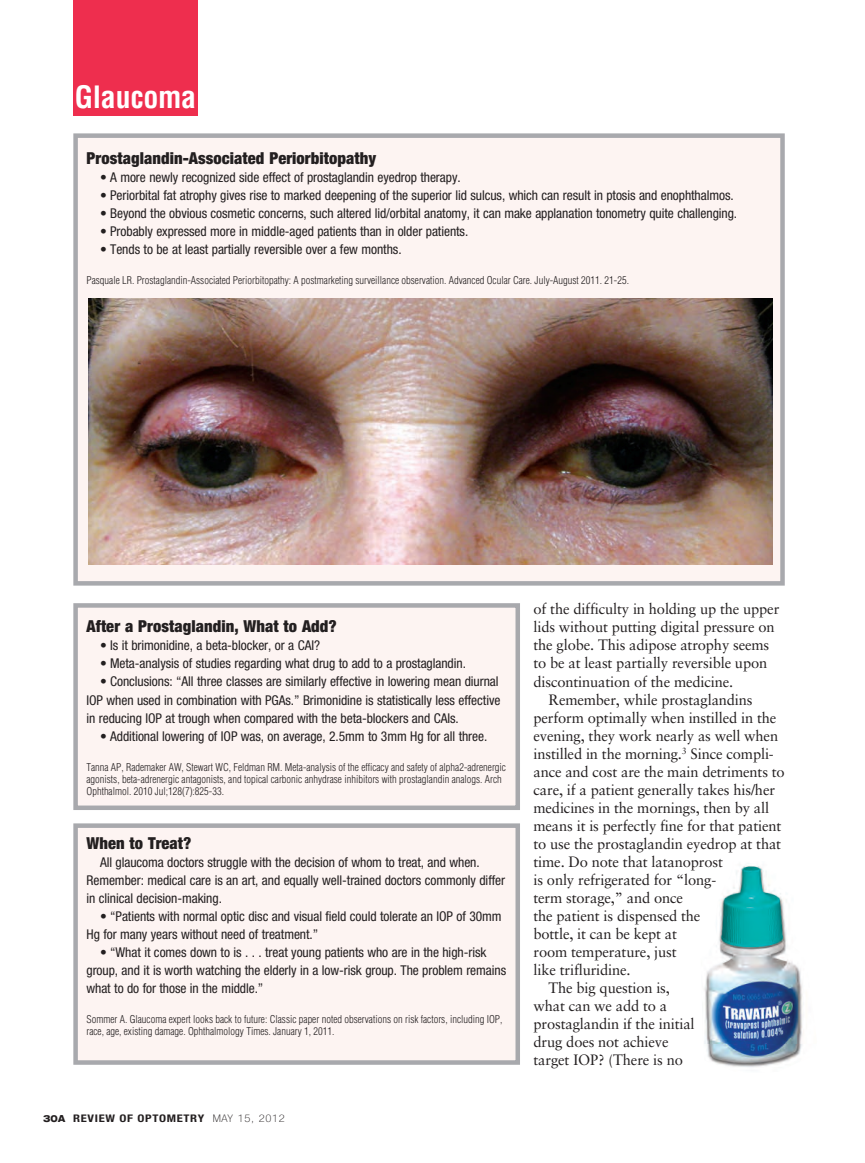
<style>
.page{position:relative;width:865px;height:1163px;background:#fff}
.page>*{position:absolute;margin:0;border:0;box-sizing:border-box;transform-origin:0 0}
.t1{font:700 condensed 30px "Helvetica";letter-spacing:-.01em;color:#fff}
.t2{font:900 condensed 16.5px "Helvetica Neue";letter-spacing:.005em;color:#231f20}
.t3{font:15px "Sabon";letter-spacing:-.01em;color:#231f20}
.t4{font:condensed 13.5px/18px "Helvetica Neue";letter-spacing:-.005em;color:#231f20}
.t5{font:300 condensed 10.5px/12px "Helvetica";color:#231f20}
.t6{font:700 condensed 10.5px "Helvetica Neue";letter-spacing:.05em;color:#231f20;scale:1.2 1}
.s1{font-weight:800;font-stretch:expanded;font-size:9.75px}
.s2{font-weight:100}
</style>
<div class="page">
<div style="left:73px;top:0;width:125px;height:115px;background:#ee2e4e"></div>
<img style="left:704px;top:865px;width:99px;height:202px">
<div style="left:76px;top:605px;width:441px;height:202px;background:#fdf4f2"></div>
<div style="left:73px;top:603px;width:447px;height:206px;border:4px solid #a8a9ad"></div>
<div style="left:76px;top:825px;width:441px;height:237px;background:#fdf4f2"></div>
<div style="left:73px;top:823px;width:447px;height:241px;border:4px solid #a8a9ad"></div>
<div style="left:76px;top:136px;width:706px;height:447px;background:#fdf4f2"></div>
<div style="left:73px;top:133px;width:711px;height:452px;border:4px solid #a8a9ad"></div>
<img style="left:88px;top:298px;width:684px;height:266px">
<p class="t1" style="left:75px;top:86px;width:123px">Glaucoma</p>
<p class="t2" style="left:86px;top:152px;width:291px">Prostaglandin-Associated Periorbitopathy</p>
<p class="t4" style="left:100px;top:169px;width:362px">• A more newly recognized side effect of prostaglandin eyedrop therapy.</p>
<p class="t4" style="left:100px;top:187px;width:635px">• Periorbital fat atrophy gives rise to marked deepening of the superior lid sulcus, which can result in ptosis and enophthalmos.</p>
<p class="t4" style="left:100px;top:205px;width:638px">• Beyond the obvious cosmetic concerns, such altered lid/orbital anatomy, it can make applanation tonometry quite challenging.</p>
<p class="t4" style="left:100px;top:223px;width:370px">• Probably expressed more in middle-aged patients than in older patients.</p>
<p class="t4" style="left:100px;top:241px;width:303px">• Tends to be at least partially reversible over a few months.</p>
<p class="t5" style="left:86px;top:275px;width:544px">Pasquale LR. Prostaglandin-Associated Periorbitopathy: A postmarketing surveillance observation. Advanced Ocular Care. July-August 2011. 21-25.</p>
<p class="t2" style="left:86px;top:620px;width:252px">After a Prostaglandin, What to Add?</p>
<p class="t4" style="left:100px;top:637px;width:221px">• Is it brimonidine, a beta-blocker, or a CAI?</p>
<p class="t4" style="left:100px;top:655px;width:367px">• Meta-analysis of studies regarding what drug to add to a prostaglandin.</p>
<p class="t4" style="left:86px;top:673px;width:415px;text-indent:14px">• Conclusions: “All three classes are similarly effective in lowering mean diurnal<br>IOP when used in combination with PGAs.” Brimonidine is statistically less effective in reducing IOP at trough when compared with the beta-blockers and CAIs.</p>
<p class="t4" style="left:100px;top:727px;width:389px">• Additional lowering of IOP was, on average, 2.5mm to 3mm Hg for all three.</p>
<p class="t5" style="left:86px;top:761px;width:421px">Tanna AP, Rademaker AW, Stewart WC, Feldman RM. Meta-analysis of the efficacy and safety of alpha2-adrenergic agonists, beta-adrenergic antagonists, and topical carbonic anhydrase inhibitors with prostaglandin analogs. Arch<br>Ophthalmol. 2010 Jul;128(7):825-33.</p>
<p class="t2" style="left:86px;top:836px;width:106px">When to Treat?</p>
<p class="t4" style="left:86px;top:853px;width:420px;text-indent:14px">All glaucoma doctors struggle with the decision of whom to treat, and when.<br>Remember: medical care is an art, and equally well-trained doctors commonly differ in clinical decision-making.</p>
<p class="t4" style="left:86px;top:907px;width:416px;text-indent:14px">• “Patients with normal optic disc and visual field could tolerate an IOP of 30mm<br>Hg for many years without need of treatment.”</p>
<p class="t4" style="left:86px;top:943px;width:421px;text-indent:14px">• “What it comes down to is . . . treat young patients who are in the high-risk group, and it is worth watching the elderly in a low-risk group. The problem remains what to do for those in the middle.”</p>
<p class="t5" style="left:86px;top:1013px;width:417px">Sommer A. Glaucoma expert looks back to future: Classic paper noted observations on risk factors, including IOP, race, age, existing damage. Ophthalmology Times. January 1, 2011.</p>
<p class="t6" style="left:43px;top:1113px;width:203px"><span class="s1">30A</span> REVIEW OF OPTOMETRY <span class="s2">MAY 15, 2012</span></p>
<p class="t3" style="left:533px;top:603px;width:247px">of the difficulty in holding up the upper</p>
<p class="t3" style="left:533px;top:621px;width:242px">lids without putting digital pressure on</p>
<p class="t3" style="left:533px;top:639px;width:237px">the globe. This adipose atrophy seems</p>
<p class="t3" style="left:533px;top:657px;width:235px">to be at least partially reversible upon</p>
<p class="t3" style="left:533px;top:675px;width:201px">discontinuation of the medicine.</p>
<p class="t3" style="left:548px;top:693px;width:205px">Remember, while prostaglandins</p>
<p class="t3" style="left:533px;top:711px;width:244px">perform optimally when instilled in the</p>
<p class="t3" style="left:533px;top:729px;width:246px">evening, they work nearly as well when</p>
<p class="t3" style="left:533px;top:747px;width:242px">instilled in the morning.<sup>3</sup> Since compli-</p>
<p class="t3" style="left:533px;top:765px;width:253px">ance and cost are the main detriments to</p>
<p class="t3" style="left:533px;top:783px;width:243px">care, if a patient generally takes his/her</p>
<p class="t3" style="left:533px;top:801px;width:237px">medicines in the mornings, then by all</p>
<p class="t3" style="left:533px;top:819px;width:249px">means it is perfectly fine for that patient</p>
<p class="t3" style="left:533px;top:837px;width:249px">to use the prostaglandin eyedrop at that</p>
<p class="t3" style="left:533px;top:855px;width:191px">time. Do note that latanoprost</p>
<p class="t3" style="left:533px;top:873px;width:184px">is only refrigerated for “long-</p>
<p class="t3" style="left:533px;top:891px;width:151px">term storage,” and once</p>
<p class="t3" style="left:533px;top:909px;width:168px">the patient is dispensed the</p>
<p class="t3" style="left:533px;top:927px;width:145px">bottle, it can be kept at</p>
<p class="t3" style="left:533px;top:945px;width:145px">room temperature, just</p>
<p class="t3" style="left:533px;top:963px;width:99px">like trifluridine.</p>
<p class="t3" style="left:548px;top:981px;width:123px">The big question is,</p>
<p class="t3" style="left:533px;top:999px;width:135px">what can we add to a</p>
<p class="t3" style="left:533px;top:1017px;width:163px">prostaglandin if the initial</p>
<p class="t3" style="left:533px;top:1035px;width:137px">drug does not achieve</p>
<p class="t3" style="left:533px;top:1053px;width:151px">target IOP? (There is no</p>
</div>
